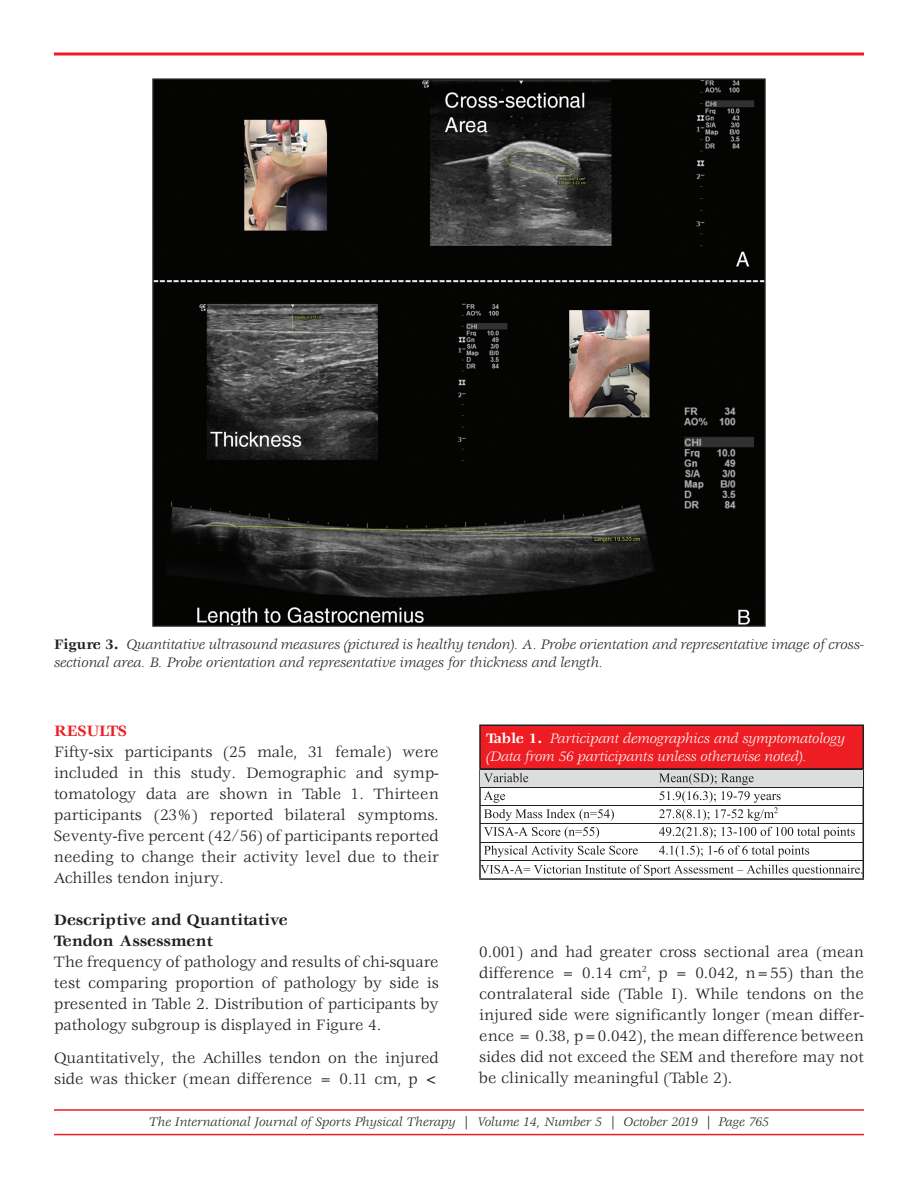
<style>
.page{position:relative;width:918px;height:1188px;background:#fff}
.page>*{position:absolute;margin:0;border:0;box-sizing:border-box;transform-origin:0 0}
.t1{font:16.5px/21px "Veljovic Std";color:#231f20;text-align:justify}
.t2{font:700 16.5px/21px "Veljovic Std";color:#231f20}
.t3{font:700 16.5px "Veljovic Std";color:#ee1d23}
.t4{font:italic 15px/18px "Veljovic Std";color:#231f20}
.t5{font:italic 15px/18px "Veljovic Std";letter-spacing:-.005em;color:#fff}
.t6{font:italic 13.5px "Veljovic Std";color:#231f20}
.s1{font-weight:700;font-style:normal}
</style>
<div class="page">
<hr style="left:54px;top:1109px;width:810px;height:2px;background:#ee1d23">
<hr style="left:54px;top:1134px;width:810px;height:1px;background:#ee1d23">
<svg style="left:54px;top:52px;width:810px;height:4px;background:#f25559"></svg>
<img style="left:155px;top:81px;width:608px;height:543px">
<div style="left:152px;top:78px;width:614px;height:549px;border:2px solid #231f20"></div>
<div style="left:480px;top:725px;width:383px;height:44px;background:#ee1d23"></div>
<hr style="left:479px;top:724px;width:385px;height:2px;background:#231f20">
<hr style="left:479px;top:726px;width:2px;height:42px;background:#231f20">
<hr style="left:863px;top:726px;width:1px;height:42px;background:#231f20">
<hr style="left:479px;top:768px;width:385px;height:2px;background:#231f20">
<hr style="left:479px;top:770px;width:2px;height:108px;background:#231f20">
<hr style="left:863px;top:770px;width:1px;height:108px;background:#231f20">
<hr style="left:479px;top:878px;width:385px;height:2px;background:#231f20">
<div style="left:481px;top:770px;width:172px;height:17px;background:#dcdddf"></div>
<svg style="left:484px;top:773px;width:44px;height:9px"></svg>
<div style="left:653px;top:770px;width:210px;height:17px;background:#dcdddf"></div>
<svg style="left:659px;top:773px;width:95px;height:12px"></svg>
<hr style="left:481px;top:770px;width:382px;height:1px;background:#231f20">
<hr style="left:481px;top:787px;width:382px;height:1px;background:#231f20">
<svg style="left:484px;top:791px;width:297px;height:30px"></svg>
<hr style="left:481px;top:806px;width:382px;height:1px;background:#231f20">
<svg style="left:484px;top:827px;width:371px;height:12px"></svg>
<hr style="left:481px;top:823px;width:382px;height:1px;background:#231f20">
<svg style="left:484px;top:845px;width:154px;height:12px"></svg>
<svg style="left:659px;top:845px;width:150px;height:12px"></svg>
<hr style="left:481px;top:842px;width:382px;height:1px;background:#231f20">
<hr style="left:481px;top:860px;width:172px;height:1px;background:#231f20">
<hr style="left:652px;top:860px;width:211px;height:1px;background:#231f20">
<svg style="left:481px;top:865px;width:381px;height:10px"></svg>
<p class="t4" style="left:54px;top:637px;width:812px"><span class="s1">Figure 3.</span> Quantitative ultrasound measures (pictured is healthy tendon). A. Probe orientation and representative image of cross&shy;sectional area. B. Probe orientation and representative images for thickness and length.</p>
<p class="t3" style="left:54px;top:724px;width:74px">RESULTS</p>
<p class="t1" style="left:54px;top:743px;width:386px">Fifty-six participants (25 male, 31 female) were included in this study. Demographic and symp&shy;tomatology data are shown in Table 1. Thirteen participants (23%) reported bilateral symptoms.<br>Seventy-five percent (42/56) of participants reported needing to change their activity level due to their Achilles tendon injury.</p>
<p class="t2" style="left:54px;top:910px;width:235px">Descriptive and Quantitative<br>Tendon Assessment</p>
<p class="t1" style="left:54px;top:953px;width:386px">The frequency of pathology and results of chi-square test comparing proportion of pathology by side is presented in Table 2. Distribution of participants by pathology subgroup is displayed in Figure 4.</p>
<p class="t1" style="left:54px;top:1049px;width:386px">Quantitatively, the Achilles tendon on the injured side was thicker (mean difference = 0.11 cm, p &lt;</p>
<p class="t5" style="left:486px;top:731px;width:360px"><span class="s1">Table 1.</span> Participant demographics and symptomatology (Data from 56 participants unless otherwise noted).</p>
<p class="t1" style="left:479px;top:942px;width:386px">0.001) and had greater cross sectional area (mean difference = 0.14 cm<sup>2</sup>, p = 0.042, n=55) than the contralateral side (Table I). While tendons on the injured side were significantly longer (mean differ&shy;ence = 0.38, p=0.042), the mean difference between sides did not exceed the SEM and therefore may not be clinically meaningful (Table 2).</p>
<p class="t6" style="left:149px;top:1117px;width:622px">The International Journal of Sports Physical Therapy | Volume 14, Number 5 | October 2019 | Page 765</p>
</div>
